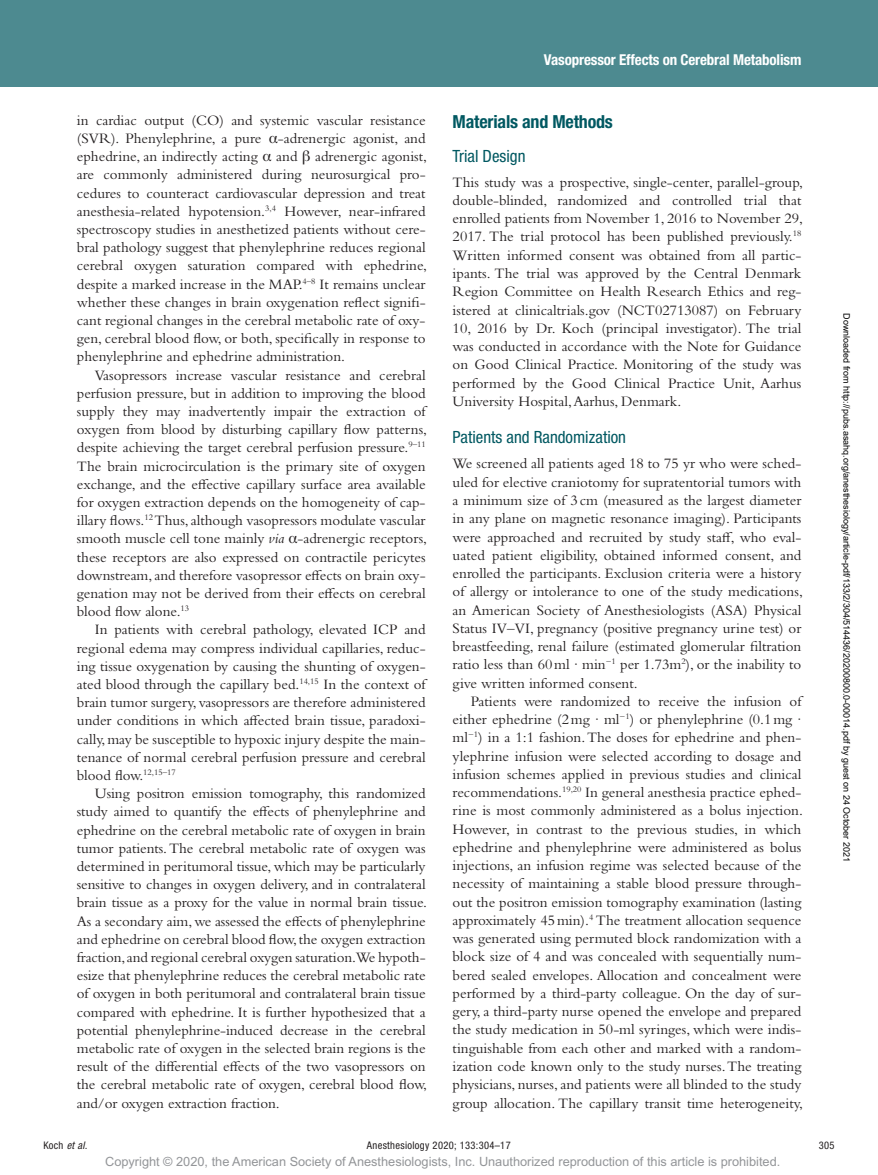
<style>
.page{position:relative;width:878px;height:1175px;background:#fff}
.page>*{position:absolute;margin:0;border:0;box-sizing:border-box;transform-origin:0 0}
.t1{font:700 condensed 18px "Helvetica Neue LT Std";letter-spacing:-.01em;color:#005861}
.t2{font:condensed 16.8px "Helvetica Neue LT Std";color:#005861}
.t3{font:15px/18.1px "Bembo Std";color:#231f20;text-align:justify}
.t4{font:700 condensed 15px "Helvetica Neue LT Std";letter-spacing:-.01em;color:#fff}
.t5{font:12.75px "Arial MT Std";color:#939598}
.t6{font:condensed 10.5px "Helvetica Neue LT Std";letter-spacing:.03em;color:#231f20}
.t7{font:italic condensed 10.5px "Helvetica Neue LT Std";color:#231f20}
.t8{font:9px "Arial";color:#000}
.s1{font-family:"Gandhari Unicode"}
.s2{font-style:italic}
.s3{font-style:normal}
</style>
<div class="page">
<div style="left:0;top:0;width:878px;height:86px;background:#4d8a90"></div>
<p class="t3" style="left:77px;top:111px;width:352px">in cardiac output (CO) and systemic vascular resistance (SVR). Phenylephrine, a pure <span class="s1">α</span>-adrenergic agonist, and ephedrine, an indirectly acting <span class="s1">α</span> and <span class="s1">β</span> adrenergic agonist, are commonly administered during neurosurgical pro&shy;cedures to counteract cardiovascular depression and treat anesthesia-related hypotension.<sup>3,4</sup> However, near-infrared spectroscopy studies in anesthetized patients without cere&shy;bral pathology suggest that phenylephrine reduces regional cerebral oxygen saturation compared with ephedrine, despite a marked increase in the MAP.<sup>4–8</sup> It remains unclear whether these changes in brain oxygenation reflect signifi&shy;cant regional changes in the cerebral metabolic rate of oxy&shy;gen, cerebral blood flow, or both, specifically in response to phenylephrine and ephedrine administration.</p>
<p class="t3" style="left:77px;top:365px;width:352px;text-indent:18px">Vasopressors increase vascular resistance and cerebral perfusion pressure, but in addition to improving the blood supply they may inadvertently impair the extraction of oxygen from blood by disturbing capillary flow patterns, despite achieving the target cerebral perfusion pressure.<sup>9–11<br></sup>The brain microcirculation is the primary site of oxygen exchange, and the effective capillary surface area available for oxygen extraction depends on the homogeneity of cap&shy;illary flows.<sup>12</sup> Thus, although vasopressors modulate vascular smooth muscle cell tone mainly <span class="s2">via</span> <span class="s1">α</span>-adrenergic receptors, these receptors are also expressed on contractile pericytes downstream, and therefore vasopressor effects on brain oxy&shy;genation may not be derived from their effects on cerebral blood flow alone.<sup>13</sup></p>
<p class="t3" style="left:77px;top:620px;width:350px;text-indent:18px">In patients with cerebral pathology, elevated ICP and regional edema may compress individual capillaries, reduc&shy;ing tissue oxygenation by causing the shunting of oxygen&shy;ated blood through the capillary bed.<sup>14,15</sup> In the context of brain tumor surgery, vasopressors are therefore administered under conditions in which affected brain tissue, paradoxi&shy;cally, may be susceptible to hypoxic injury despite the main&shy;tenance of normal cerebral perfusion pressure and cerebral blood flow.<sup>12,15–17</sup></p>
<p class="t3" style="left:77px;top:784px;width:352px;text-indent:18px">Using positron emission tomography, this randomized study aimed to quantify the effects of phenylephrine and ephedrine on the cerebral metabolic rate of oxygen in brain tumor patients. The cerebral metabolic rate of oxygen was determined in peritumoral tissue, which may be particularly sensitive to changes in oxygen delivery, and in contralateral brain tissue as a proxy for the value in normal brain tissue.<br>As a secondary aim, we assessed the effects of phenylephrine and ephedrine on cerebral blood flow, the oxygen extraction fraction, and regional cerebral oxygen saturation.We hypoth&shy;esize that phenylephrine reduces the cerebral metabolic rate of oxygen in both peritumoral and contralateral brain tissue compared with ephedrine. It is further hypothesized that a potential phenylephrine-induced decrease in the cerebral metabolic rate of oxygen in the selected brain regions is the result of the differential effects of the two vasopressors on the cerebral metabolic rate of oxygen, cerebral blood flow, and/or oxygen extraction fraction.</p>
<p class="t4" style="left:544px;top:51px;width:259px">Vasopressor Effects on Cerebral Metabolism</p>
<p class="t1" style="left:452px;top:110px;width:162px">Materials and Methods</p>
<p class="t2" style="left:452px;top:146px;width:74px">Trial Design</p>
<p class="t3" style="left:452px;top:172px;width:352px">This study was a prospective, single-center, parallel-group, double-blinded, randomized and controlled trial that enrolled patients from November 1, 2016 to November 29, 2017. The trial protocol has been published previously.<sup>18<br></sup>Written informed consent was obtained from all partic&shy;ipants. The trial was approved by the Central Denmark Region Committee on Health Research Ethics and reg&shy;istered at clinicaltrials.gov (NCT02713087) on February 10, 2016 by Dr. Koch (principal investigator). The trial was conducted in accordance with the Note for Guidance on Good Clinical Practice. Monitoring of the study was performed by the Good Clinical Practice Unit, Aarhus University Hospital, Aarhus, Denmark.</p>
<p class="t2" style="left:452px;top:428px;width:175px">Patients and Randomization</p>
<p class="t3" style="left:452px;top:454px;width:352px">We screened all patients aged 18 to 75 yr who were sched&shy;uled for elective craniotomy for supratentorial tumors with a minimum size of 3 cm (measured as the largest diameter in any plane on magnetic resonance imaging). Participants were approached and recruited by study staff, who eval&shy;uated patient eligibility, obtained informed consent, and enrolled the participants. Exclusion criteria were a history of allergy or intolerance to one of the study medications, an American Society of Anesthesiologists (ASA) Physical Status IV–VI, pregnancy (positive pregnancy urine test) or breastfeeding, renal failure (estimated glomerular filtration ratio less than 60ml · min<sup>−1</sup> per 1.73m<sup>2</sup>), or the inability to give written informed consent.</p>
<p class="t3" style="left:452px;top:691px;width:352px;text-indent:18px">Patients were randomized to receive the infusion of either ephedrine (2mg · ml<sup>−1</sup>) or phenylephrine (0.1mg · ml<sup>−1</sup>) in a 1:1 fashion. The doses for ephedrine and phen&shy;ylephrine infusion were selected according to dosage and infusion schemes applied in previous studies and clinical recommendations.<sup>19,20</sup> In general anesthesia practice ephed&shy;rine is most commonly administered as a bolus injection.<br>However, in contrast to the previous studies, in which ephedrine and phenylephrine were administered as bolus injections, an infusion regime was selected because of the necessity of maintaining a stable blood pressure through&shy;out the positron emission tomography examination (lasting approximately 45min).<sup>4</sup> The treatment allocation sequence was generated using permuted block randomization with a block size of 4 and was concealed with sequentially num&shy;bered sealed envelopes. Allocation and concealment were performed by a third-party colleague. On the day of sur&shy;gery, a third-party nurse opened the envelope and prepared the study medication in 50-ml syringes, which were indis&shy;tinguishable from each other and marked with a random&shy;ization code known only to the study nurses. The treating physicians, nurses, and patients were all blinded to the study group allocation. The capillary transit time heterogeneity,</p>
<p class="t8" style="left:850px;top:313px;width:550px;rotate:90deg">Downloaded from http://pubs.asahq.org/anesthesiology/article-pdf/133/2/304/514436/20200800.0-00014.pdf by guest on 24 October 2021</p>
<p class="t7" style="left:44px;top:1139px;width:45px"><span class="s3">Koch</span> et al.</p>
<p class="t6" style="left:367px;top:1139px;width:145px">Anesthesiology 2020; 133:304–17</p>
<p class="t6" style="left:818px;top:1139px;width:17px">305</p>
<p class="t5" style="left:105px;top:1154px;width:676px">Copyright © 2020, the American Society of Anesthesiologists, Inc. Unauthorized reproduction of this article is prohibited.</p>
</div>
